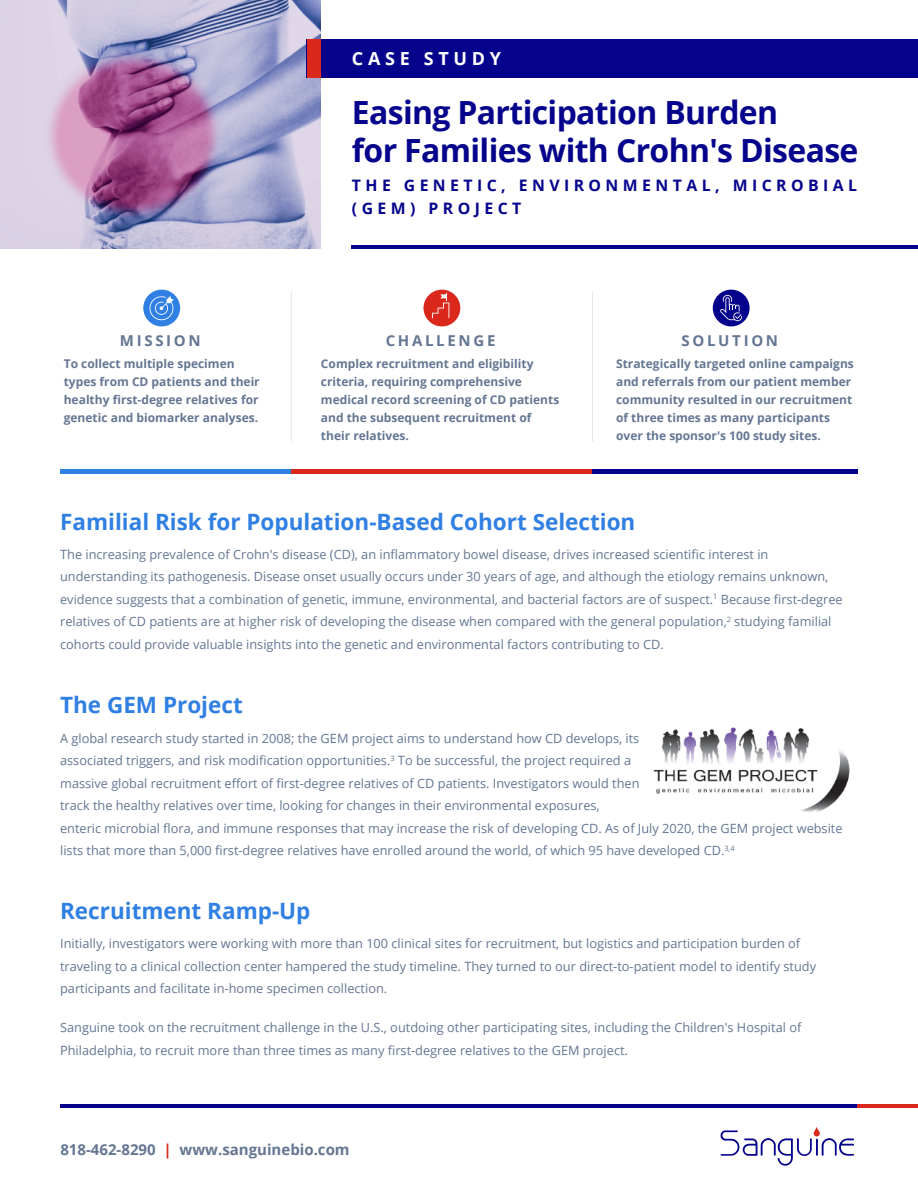
<style>
.page{position:relative;width:918px;height:1188px;background:#fff}
.page>*{position:absolute;margin:0;border:0;box-sizing:border-box;transform-origin:0 0}
.t1{font:700 31.95px/38.2px "Open Sans";letter-spacing:-.02em;color:#05038c}
.t2{font:700 22.5px "Open Sans";color:#307fe2}
.t3{font:700 18px "Open Sans";letter-spacing:.26em;color:#fff}
.t4{font:700 15.75px/22.6px "Open Sans";letter-spacing:.28em;color:#05038c}
.t5{font:700 15px "Open Sans";color:#647691}
.t6{font:700 15px "Open Sans";letter-spacing:.18em;color:#647692}
.t7{font:12.75px/22.5px "Open Sans";color:#647692}
.t8{font:700 12px/18px "Open Sans";color:#647692}
.s1{color:#da281b}
</style>
<div class="page">
<svg style="left:0;top:0;width:321px;height:249px;background:#b5a2c6"></svg>
<div style="left:307px;top:39px;width:611px;height:39px;background:#05038c"></div>
<svg style="left:721px;top:1127px;width:133px;height:39px"></svg>
<hr style="left:60px;top:1104px;width:798px;height:3px;background:#05038c">
<hr style="left:352px;top:246px;width:566px;height:3px;background:#05038c">
<hr style="left:858px;top:1104px;width:60px;height:3px;background:#da281b">
<div style="left:307px;top:39px;width:14px;height:39px;background:#da291c"></div>
<div style="left:424px;top:290px;width:36px;height:36px;background:#da291c;border-radius:50%"></div>
<svg style="left:432px;top:294px;width:17px;height:24px"></svg>
<div style="left:713px;top:290px;width:37px;height:36px;background:#05038c;border-radius:50%"></div>
<svg style="left:720px;top:295px;width:22px;height:26px"></svg>
<div style="left:143px;top:290px;width:37px;height:36px;background:#307fe2;border-radius:50%"></div>
<svg style="left:150px;top:296px;width:24px;height:24px"></svg>
<hr style="left:60px;top:470px;width:231px;height:4px;background:#307fe2">
<hr style="left:291px;top:470px;width:301px;height:4px;background:#da291c">
<hr style="left:593px;top:470px;width:265px;height:4px;background:#05038c">
<hr style="left:291px;top:291px;width:1px;height:151px;background:#e6e6e6">
<hr style="left:592px;top:291px;width:1px;height:151px;background:#e6e6e6">
<img style="left:653px;top:727px;width:197px;height:85px">
<h3 class="t3" style="left:352px;top:46px;width:151px">CASE STUDY</h3>
<h1 class="t1" style="left:352px;top:92px;width:508px">Easing Participation Burden<br>for Families with Crohn's Disease</h1>
<p class="t4" style="left:352px;top:173px;width:507px">THE GENETIC, ENVIRONMENTAL, MICROBIAL (GEM) PROJECT</p>
<p class="t6" style="left:120px;top:330px;width:82px">MISSION</p>
<p class="t8" style="left:64px;top:355px;width:197px">To collect multiple specimen types from CD patients and their healthy first-degree relatives for genetic and biomarker analyses.</p>
<p class="t8" style="left:616px;top:355px;width:239px">Strategically targeted online campaigns and referrals from our patient member community resulted in our recruitment of three times as many participants over the sponsor's 100 study sites.</p>
<p class="t6" style="left:386px;top:330px;width:111px">CHALLENGE</p>
<p class="t6" style="left:681px;top:330px;width:98px">SOLUTION</p>
<p class="t8" style="left:321px;top:355px;width:240px">Complex recruitment and eligibility criteria, requiring comprehensive medical record screening of CD patients and the subsequent recruitment of their relatives.</p>
<h2 class="t2" style="left:60px;top:506px;width:577px">Familial Risk for Population-Based Cohort Selection</h2>
<p class="t7" style="left:60px;top:542px;width:784px">The increasing prevalence of Crohn's disease (CD), an inflammatory bowel disease, drives increased scientific interest in understanding its pathogenesis. Disease onset usually occurs under 30 years of age, and although the etiology remains unknown, evidence suggests that a combination of genetic, immune, environmental, and bacterial factors are of suspect.<sup>1</sup> Because first-degree relatives of CD patients are at higher risk of developing the disease when compared with the general population,<sup>2</sup> studying familial cohorts could provide valuable insights into the genetic and environmental factors contributing to CD.</p>
<h2 class="t2" style="left:60px;top:689px;width:184px">The GEM Project</h2>
<p class="t7" style="left:60px;top:727px;width:784px">A global research study started in 2008; the GEM project aims to understand how CD develops, its<br>associated triggers, and risk modification opportunities.<sup>3</sup> To be successful, the project required a<br>massive global recruitment effort of first-degree relatives of CD patients. Investigators would then<br>track the healthy relatives over time, looking for changes in their environmental exposures,<br>enteric microbial flora, and immune responses that may increase the risk of developing CD. As of July 2020, the GEM project website lists that more than 5,000 first-degree relatives have enrolled around the world, of which 95 have developed CD.<sup>3,4</sup></p>
<h2 class="t2" style="left:60px;top:895px;width:252px">Recruitment Ramp-Up</h2>
<p class="t7" style="left:60px;top:932px;width:758px">Initially, investigators were working with more than 100 clinical sites for recruitment, but logistics and participation burden of traveling to a clinical collection center hampered the study timeline. They turned to our direct-to-patient model to identify study participants and facilitate in-home specimen collection.</p>
<p class="t7" style="left:60px;top:1016px;width:743px">Sanguine took on the recruitment challenge in the U.S., outdoing other participating sites, including the Children's Hospital of<br>Philadelphia, to recruit more than three times as many first-degree relatives to the GEM project.</p>
<p class="t5" style="left:60px;top:1139px;width:291px">818-462-8290 <span class="s1">|</span> www.sanguinebio.com</p>
</div>
